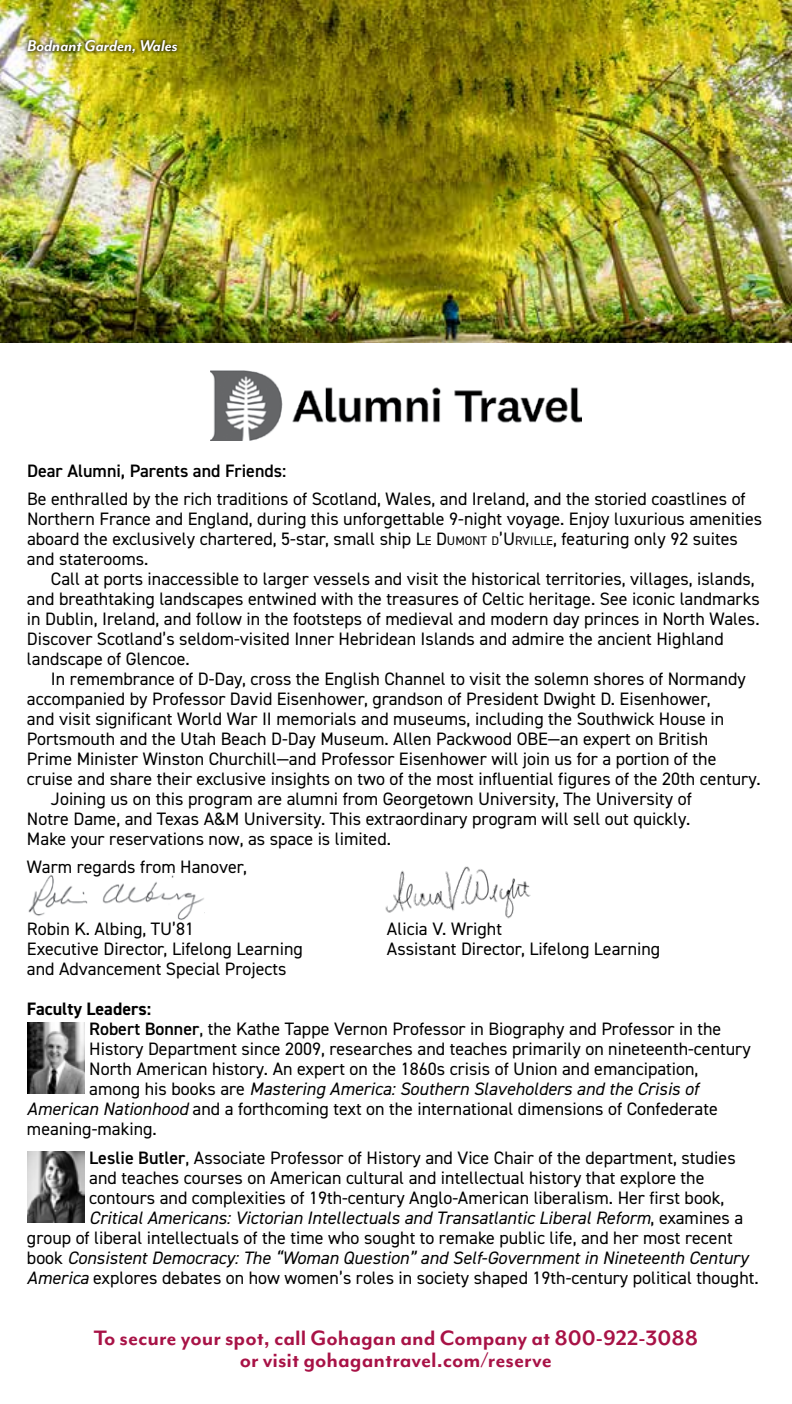
<style>
.page{position:relative;width:792px;height:1404px;background:#fff}
.page>*{position:absolute;margin:0;border:0;box-sizing:border-box;transform-origin:0 0}
.t1{font:700 24px/22px "Mr Eaves Mod OT";color:#a81246;text-align:center}
.t2{font:18px/20px "DIN2014";color:#000}
.t3{font:italic 18px "DIN2014";color:#000}
.t4{font:600 18px "DIN2014";color:#000}
.t5{font:italic 700 18px "Mr Eaves Mod OT";letter-spacing:-.005em;color:#fff}
.t6{font:700 18px "DIN2014";color:#000}
.s1{font-style:inherit}
.s2{font-size:12.6px}
.s3{font-weight:600}
.s4{font-style:normal}
.s5{font-style:italic}
</style>
<div class="page">
<img style="left:0;top:0;width:792px;height:343px">
<div style="left:23px;top:36px;width:158px;height:22px;background:#000;opacity:.67"></div>
<img style="left:210px;top:370px;width:372px;height:70px">
<img style="left:28px;top:874px;width:176px;height:46px">
<img style="left:385px;top:866px;width:146px;height:53px">
<img style="left:27px;top:1022px;width:58px;height:72px">
<img style="left:27px;top:1151px;width:58px;height:72px">
<p class="t5" style="left:27px;top:36px;width:152px">Bodnant Garden, Wales</p>
<p class="t4" style="left:27px;top:459px;width:261px">Dear Alumni, Parents and Friends:</p>
<p class="t2" style="left:27px;top:488px;width:737px">Be enthralled by the rich traditions of Scotland, Wales, and Ireland, and the storied coastlines of Northern France and England, during this unforgettable 9-night voyage. Enjoy luxurious amenities aboard the exclusively chartered, 5‑star, small ship <span class="s1">L</span><span class="s2">E</span> <span class="s1">D</span> <span class="s2">UMONT D</span><span class="s1">’U</span> <span class="s2">RVILLE</span>, featuring only 92 suites and staterooms.</p>
<p class="t2" style="left:27px;top:568px;width:734px;text-indent:24px">Call at ports inaccessible to larger vessels and visit the historical territories, villages, islands, and breathtaking landscapes entwined with the treasures of Celtic heritage. See iconic landmarks in Dublin, Ireland, and follow in the footsteps of medieval and modern day princes in North Wales.<br>Discover Scotland’s seldom‑visited Inner Hebridean Islands and admire the ancient Highland landscape of Glencoe.</p>
<p class="t2" style="left:51px;top:668px;width:696px">In remembrance of D-Day, cross the English Channel to visit the solemn shores of Normandy</p>
<p class="t2" style="left:27px;top:688px;width:685px">accompanied by Professor David Eisenhower, grandson of President Dwight D. Eisenhower,</p>
<p class="t2" style="left:27px;top:708px;width:699px">and visit significant World War II memorials and museums, including the Southwick House in</p>
<p class="t2" style="left:27px;top:728px;width:683px">Portsmouth and the Utah Beach D-Day Museum. Allen Packwood OBE—an expert on British</p>
<p class="t2" style="left:27px;top:748px;width:691px">Prime Minister Winston Churchill—and Professor Eisenhower will join us for a portion of the</p>
<p class="t2" style="left:27px;top:768px;width:735px">cruise and share their exclusive insights on two of the most influential figures of the 20th century.</p>
<p class="t2" style="left:51px;top:788px;width:642px">Joining us on this program are alumni from Georgetown University, The University of</p>
<p class="t2" style="left:27px;top:808px;width:665px">Notre Dame, and Texas A&amp;M University. This extraordinary program will sell out quickly.</p>
<p class="t2" style="left:27px;top:828px;width:365px">Make your reservations now, as space is limited.</p>
<p class="t2" style="left:27px;top:856px;width:222px">Warm regards from Hanover,</p>
<p class="t2" style="left:27px;top:918px;width:169px">Robin K. Albing, TU’81</p>
<p class="t2" style="left:387px;top:918px;width:117px">Alicia V. Wright</p>
<p class="t2" style="left:27px;top:938px;width:277px">Executive Director, Lifelong Learning</p>
<p class="t2" style="left:387px;top:938px;width:275px">Assistant Director, Lifelong Learning</p>
<p class="t2" style="left:27px;top:958px;width:261px">and Advancement Special Projects</p>
<p class="t6" style="left:27px;top:996px;width:126px">Faculty Leaders:</p>
<p class="t2" style="left:89px;top:1018px;width:634px"><span class="s3">Robert Bonner</span>, the Kathe Tappe Vernon Professor in Biography and Professor in the</p>
<p class="t2" style="left:89px;top:1038px;width:663px">History Department since 2009, researches and teaches primarily on nineteenth-century</p>
<p class="t2" style="left:89px;top:1058px;width:611px">North American history. An expert on the 1860s crisis of Union and emancipation,</p>
<p class="t3" style="left:89px;top:1077px;width:611px"><span class="s4">among his books are</span> Mastering America: Southern Slaveholders and the Crisis of</p>
<p class="t2" style="left:27px;top:1098px;width:692px"><span class="s5">American Nationhood</span> and a forthcoming text on the international dimensions of Confederate</p>
<p class="t2" style="left:27px;top:1118px;width:131px">meaning‑making.</p>
<p class="t2" style="left:89px;top:1147px;width:648px"><span class="s3">Leslie Butler</span>, Associate Professor of History and Vice Chair of the department, studies</p>
<p class="t2" style="left:89px;top:1167px;width:617px">and teaches courses on American cultural and intellectual history that explore the</p>
<p class="t2" style="left:89px;top:1187px;width:637px">contours and complexities of 19th-century Anglo-American liberalism. Her first book,</p>
<p class="t3" style="left:89px;top:1206px;width:656px">Critical Americans: Victorian Intellectuals and Transatlantic Liberal Reform<span class="s4">, examines a</span></p>
<p class="t2" style="left:27px;top:1227px;width:707px">group of liberal intellectuals of the time who sought to remake public life, and her most recent</p>
<p class="t3" style="left:27px;top:1246px;width:723px"><span class="s4">book</span> Consistent Democracy: The “Woman Question” and Self-Government in Nineteenth Century</p>
<p class="t2" style="left:27px;top:1267px;width:733px"><span class="s5">America</span> explores debates on how women’s roles in society shaped 19th-century political thought.</p>
<h1 class="t1" style="left:94px;top:1326px;width:606px">To secure your spot, call Gohagan and Company at 800-922-3088 or visit gohagantravel.com/reserve</h1>
</div>
